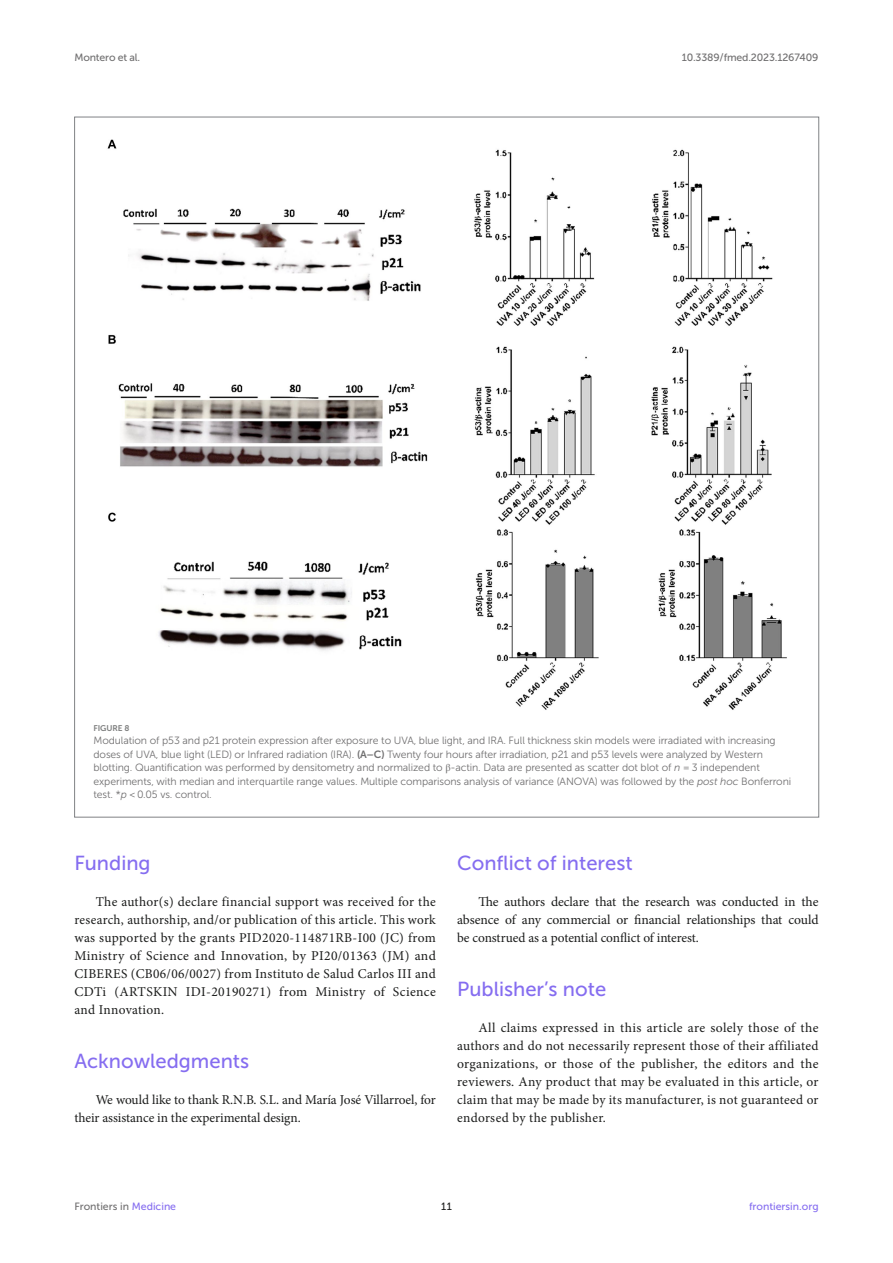
<style>
.page{position:relative;width:893px;height:1263px;background:#fff}
.page>*{position:absolute;margin:0;border:0;box-sizing:border-box;transform-origin:0 0}
.HEAD_1{font:20.25px "Museo Sans 500";color:#856df0}
.TEXT_FLUSH{font:13.5px/18px "Minion Pro";color:#1b1c1b;text-align:justify}
.FIG_LEG{font:10.5px/13.5px "Museo Sans 300";letter-spacing:-.01em;color:#706f70}
.t1{font:10.5px "Museo Sans 500";letter-spacing:-.015em;color:#706f70}
.t2{font:10.5px "Museo Sans 500";color:#856df0}
.t3{font:10.5px "Museo Sans 500";color:#1b1c1b}
.FIG_HD{font:8.25px "Museo Sans 700";letter-spacing:-.01em;color:#7e7f7f}
.s1{font-family:"Museo Sans 700"}
.s2{font-family:"STIX General"}
.s3{font-style:italic}
.s4{color:#856df0}
</style>
<div class="page">
<img style="left:107px;top:139px;width:680px;height:571px">
<p class="t1" style="left:74px;top:51px;width:67px">Montero et al.</p>
<p class="t1" style="left:682px;top:51px;width:138px">10.3389/fmed.2023.1267409</p>
<p class="FIG_HD" style="left:94px;top:723px;width:37px">FIGURE 8</p>
<p class="FIG_LEG" style="left:94px;top:734px;width:699px">Modulation of p53 and p21 protein expression after exposure to UVA, blue light, and IRA. Full thickness skin models were irradiated with increasing doses of UVA, blue light (LED) or Infrared radiation (IRA). <span class="s1">(A–C)</span> Twenty four hours after irradiation, p21 and p53 levels were analyzed by Western blotting. Quantification was performed by densitometry and normalized to <span class="s2">β</span>-actin. Data are presented as scatter dot blot of <span class="s3">n</span> = 3 independent experiments, with median and interquartile range values. Multiple comparisons analysis of variance (ANOVA) was followed by the <span class="s3">post hoc</span> Bonferroni test. *<span class="s3">p</span> &lt; 0.05 vs. control.</p>
<p class="HEAD_1" style="left:74px;top:852px;width:78px">Funding</p>
<p class="TEXT_FLUSH" style="left:74px;top:893px;width:363px;text-indent:21px">The author(s) declare financial support was received for the research, authorship, and/or publication of this article. This work was supported by the grants PID2020-114871RB-I00 (JC) from Ministry of Science and Innovation, by PI20/01363 (JM) and CIBERES (CB06/06/0027) from Instituto de Salud Carlos III and CDTi (ARTSKIN IDI-20190271) from Ministry of Science and Innovation.</p>
<p class="HEAD_1" style="left:74px;top:1050px;width:176px">Acknowledgments</p>
<p class="TEXT_FLUSH" style="left:74px;top:1091px;width:363px;text-indent:21px">We would like to thank R.N.B. S.L. and María José Villarroel, for their assistance in the experimental design.</p>
<p class="HEAD_1" style="left:457px;top:852px;width:177px">Conflict of interest</p>
<p class="TEXT_FLUSH" style="left:457px;top:893px;width:363px;text-indent:21px">The authors declare that the research was conducted in the absence of any commercial or financial relationships that could be construed as a potential conflict of interest.</p>
<p class="HEAD_1" style="left:457px;top:978px;width:151px">Publisher’s note</p>
<p class="TEXT_FLUSH" style="left:457px;top:1019px;width:363px;text-indent:21px">All claims expressed in this article are solely those of the authors and do not necessarily represent those of their affiliated organizations, or those of the publisher, the editors and the reviewers. Any product that may be evaluated in this article, or claim that may be made by its manufacturer, is not guaranteed or endorsed by the publisher.</p>
<p class="t1" style="left:74px;top:1200px;width:103px">Frontiers in <span class="s4">Medicine</span></p>
<p class="t3" style="left:441px;top:1200px;width:12px">11</p>
<p class="t2" style="left:749px;top:1200px;width:71px">frontiersin.org</p>
</div>
